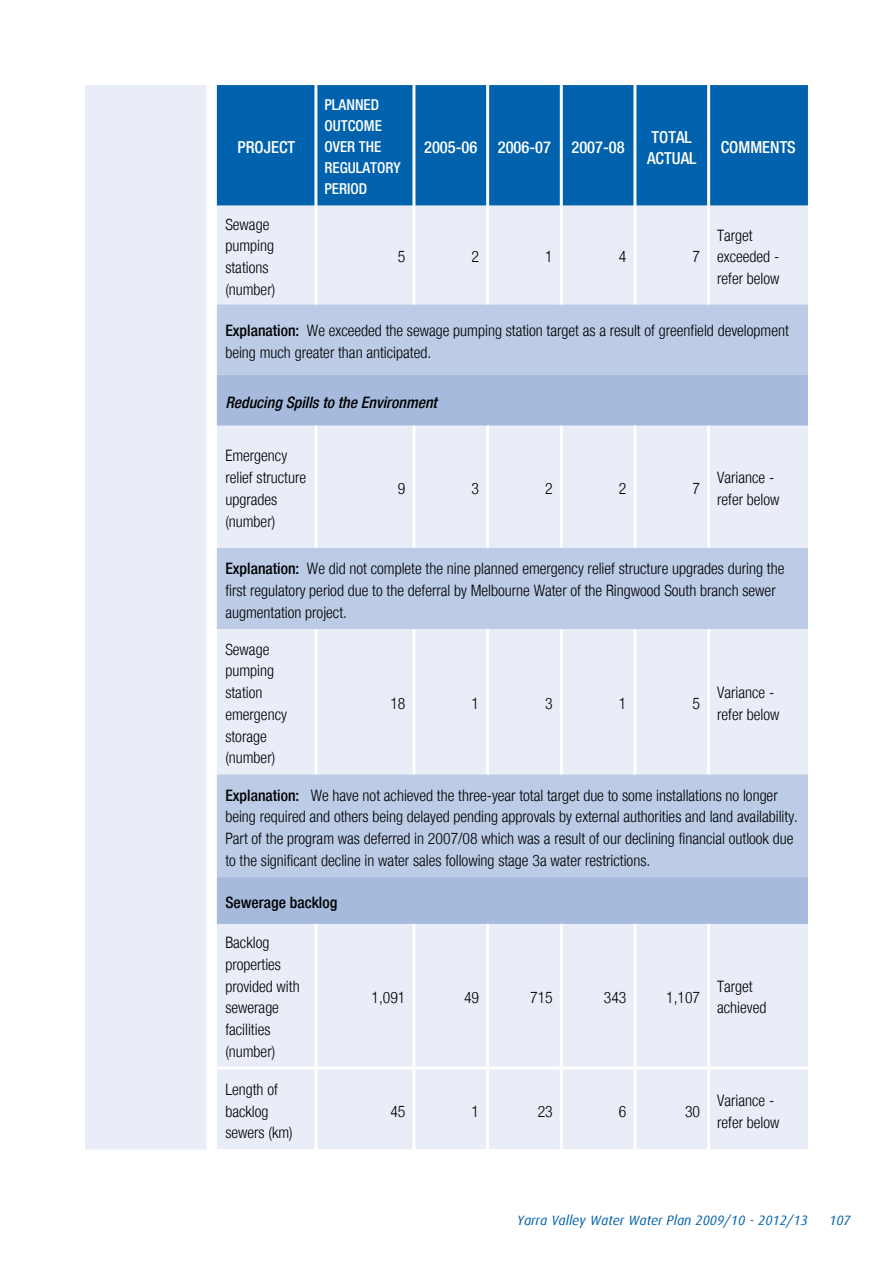
<style>
.page{position:relative;width:893px;height:1263px;background:#fff}
.page>*{position:absolute;margin:0;border:0;box-sizing:border-box;transform-origin:0 0}
.t1{font:500 condensed 16.5px/21px "Helvetica Neue LT";color:#fff}
.t2{font:300 condensed 15.75px/21.8px "Helvetica Neue LT";color:#000}
.t3{font:italic 500 condensed 15.75px "Helvetica Neue LT";color:#000}
.t4{font:500 condensed 15.75px "Helvetica Neue LT";color:#000}
.t5{font:500 condensed 15px/21px "Helvetica Neue LT";color:#fff}
.t6{font:italic 13.5px "Dax";color:#0062ac}
.s1{font-weight:500}
</style>
<div class="page">
<div style="left:85px;top:85px;width:122px;height:1064px;background:#e9edf7"></div>
<div style="left:217px;top:85px;width:591px;height:121px;background:#0062ac"></div>
<div style="left:217px;top:206px;width:591px;height:943px;background:#e9edf7"></div>
<div style="left:217px;top:304px;width:591px;height:71px;background:#bccbe6"></div>
<svg style="left:217px;top:375px;width:591px;height:549px;background:#cdd8ec"></svg>
<hr style="left:314px;top:206px;width:3px;height:98px;background:#fff">
<hr style="left:412px;top:206px;width:3px;height:98px;background:#fff">
<hr style="left:486px;top:206px;width:3px;height:98px;background:#fff">
<hr style="left:314px;top:426px;width:3px;height:122px;background:#fff">
<hr style="left:412px;top:426px;width:3px;height:122px;background:#fff">
<hr style="left:486px;top:426px;width:3px;height:122px;background:#fff">
<hr style="left:314px;top:629px;width:3px;height:145px;background:#fff">
<hr style="left:412px;top:629px;width:3px;height:145px;background:#fff">
<hr style="left:486px;top:629px;width:3px;height:145px;background:#fff">
<hr style="left:314px;top:924px;width:3px;height:142px;background:#fff">
<hr style="left:412px;top:924px;width:3px;height:142px;background:#fff">
<hr style="left:486px;top:924px;width:3px;height:142px;background:#fff">
<hr style="left:314px;top:1069px;width:3px;height:80px;background:#fff">
<hr style="left:412px;top:1069px;width:3px;height:80px;background:#fff">
<hr style="left:486px;top:1069px;width:3px;height:80px;background:#fff">
<hr style="left:560px;top:206px;width:3px;height:98px;background:#fff">
<hr style="left:633px;top:206px;width:3px;height:98px;background:#fff">
<hr style="left:707px;top:206px;width:3px;height:98px;background:#fff">
<hr style="left:560px;top:426px;width:3px;height:122px;background:#fff">
<hr style="left:633px;top:426px;width:3px;height:122px;background:#fff">
<hr style="left:707px;top:426px;width:3px;height:122px;background:#fff">
<hr style="left:560px;top:629px;width:3px;height:145px;background:#fff">
<hr style="left:633px;top:629px;width:3px;height:145px;background:#fff">
<hr style="left:707px;top:629px;width:3px;height:145px;background:#fff">
<hr style="left:560px;top:924px;width:3px;height:142px;background:#fff">
<hr style="left:633px;top:924px;width:3px;height:142px;background:#fff">
<hr style="left:707px;top:924px;width:3px;height:142px;background:#fff">
<hr style="left:560px;top:1069px;width:3px;height:80px;background:#fff">
<hr style="left:633px;top:1069px;width:3px;height:80px;background:#fff">
<hr style="left:707px;top:1069px;width:3px;height:80px;background:#fff">
<hr style="left:486px;top:85px;width:3px;height:121px;background:#fff">
<hr style="left:560px;top:85px;width:3px;height:121px;background:#fff">
<hr style="left:633px;top:85px;width:3px;height:121px;background:#fff">
<hr style="left:707px;top:85px;width:3px;height:121px;background:#fff">
<hr style="left:314px;top:85px;width:3px;height:121px;background:#fff">
<hr style="left:412px;top:85px;width:3px;height:121px;background:#fff">
<hr style="left:217px;top:1066px;width:99px;height:3px;background:#fff">
<hr style="left:316px;top:1066px;width:98px;height:3px;background:#fff">
<hr style="left:414px;top:1066px;width:74px;height:3px;background:#fff">
<hr style="left:488px;top:1066px;width:73px;height:3px;background:#fff">
<hr style="left:561px;top:1066px;width:74px;height:3px;background:#fff">
<hr style="left:635px;top:1066px;width:74px;height:3px;background:#fff">
<hr style="left:709px;top:1066px;width:99px;height:3px;background:#fff">
<p class="t1" style="left:238px;top:137px;width:59px">PROJECT</p>
<p class="t2" style="left:225px;top:213px;width:51px">Sewage pumping stations (number)</p>
<p class="t5" style="left:324px;top:94px;width:78px">PLANNED<br>OUTCOME<br>OVER THE<br>REGULATORY<br>PERIOD</p>
<p class="t1" style="left:424px;top:137px;width:202px">2005-06 2006-07 2007-08</p>
<p class="t1" style="left:647px;top:126px;width:51px">TOTAL<br>ACTUAL</p>
<p class="t1" style="left:721px;top:137px;width:77px">COMMENTS</p>
<p class="t2" style="left:398px;top:246px;width:9px">5</p>
<p class="t2" style="left:472px;top:246px;width:9px">2</p>
<p class="t2" style="left:545px;top:246px;width:9px">1</p>
<p class="t2" style="left:619px;top:246px;width:9px">4</p>
<p class="t2" style="left:693px;top:246px;width:9px">7</p>
<p class="t2" style="left:717px;top:224px;width:64px">Target exceeded - refer below</p>
<p class="t2" style="left:225px;top:320px;width:565px"><span class="s1">Explanation:</span> We exceeded the sewage pumping station target as a result of greenfield development being much greater than anticipated.</p>
<p class="t3" style="left:225px;top:393px;width:213px">Reducing Spills to the Environment</p>
<p class="t2" style="left:225px;top:445px;width:82px">Emergency relief structure upgrades (number)</p>
<p class="t2" style="left:398px;top:477px;width:9px">9</p>
<p class="t2" style="left:472px;top:477px;width:9px">3</p>
<p class="t2" style="left:545px;top:477px;width:9px">2</p>
<p class="t2" style="left:619px;top:477px;width:9px">2</p>
<p class="t2" style="left:693px;top:477px;width:9px">7</p>
<p class="t2" style="left:717px;top:467px;width:64px">Variance - refer below</p>
<p class="t2" style="left:225px;top:558px;width:560px"><span class="s1">Explanation:</span> We did not complete the nine planned emergency relief structure upgrades during the first regulatory period due to the deferral by Melbourne Water of the Ringwood South branch sewer augmentation project.</p>
<p class="t2" style="left:225px;top:638px;width:63px">Sewage pumping station emergency storage (number)</p>
<p class="t2" style="left:390px;top:692px;width:17px">18</p>
<p class="t2" style="left:472px;top:692px;width:9px">1</p>
<p class="t2" style="left:545px;top:692px;width:9px">3</p>
<p class="t2" style="left:619px;top:692px;width:9px">1</p>
<p class="t2" style="left:693px;top:692px;width:9px">5</p>
<p class="t2" style="left:717px;top:682px;width:64px">Variance - refer below</p>
<p class="t2" style="left:225px;top:784px;width:574px"><span class="s1">Explanation:</span> We have not achieved the three-year total target due to some installations no longer being required and others being delayed pending approvals by external authorities and land availability.<br>Part of the program was deferred in 2007/08 which was a result of our declining financial outlook due to the significant decline in water sales following stage 3a water restrictions.</p>
<p class="t4" style="left:225px;top:893px;width:113px">Sewerage backlog</p>
<p class="t2" style="left:225px;top:932px;width:76px">Backlog properties provided with sewerage facilities (number)</p>
<p class="t2" style="left:371px;top:986px;width:36px">1,091</p>
<p class="t2" style="left:464px;top:986px;width:17px">49</p>
<p class="t2" style="left:530px;top:986px;width:24px">715</p>
<p class="t2" style="left:604px;top:986px;width:24px">343</p>
<p class="t2" style="left:666px;top:986px;width:36px">1,107</p>
<p class="t2" style="left:717px;top:975px;width:51px">Target achieved</p>
<p class="t2" style="left:225px;top:1078px;width:69px">Length of backlog sewers (km)</p>
<p class="t2" style="left:390px;top:1100px;width:17px">45</p>
<p class="t2" style="left:472px;top:1100px;width:9px">1</p>
<p class="t2" style="left:538px;top:1100px;width:17px">23</p>
<p class="t2" style="left:619px;top:1100px;width:9px">6</p>
<p class="t2" style="left:685px;top:1100px;width:17px">30</p>
<p class="t2" style="left:717px;top:1089px;width:64px">Variance - refer below</p>
<p class="t6" style="left:517px;top:1212px;width:292px">Yarra Valley Water Water Plan 2009/10 - 2012/13</p>
<p class="t6" style="left:829px;top:1212px;width:23px">107</p>
</div>
